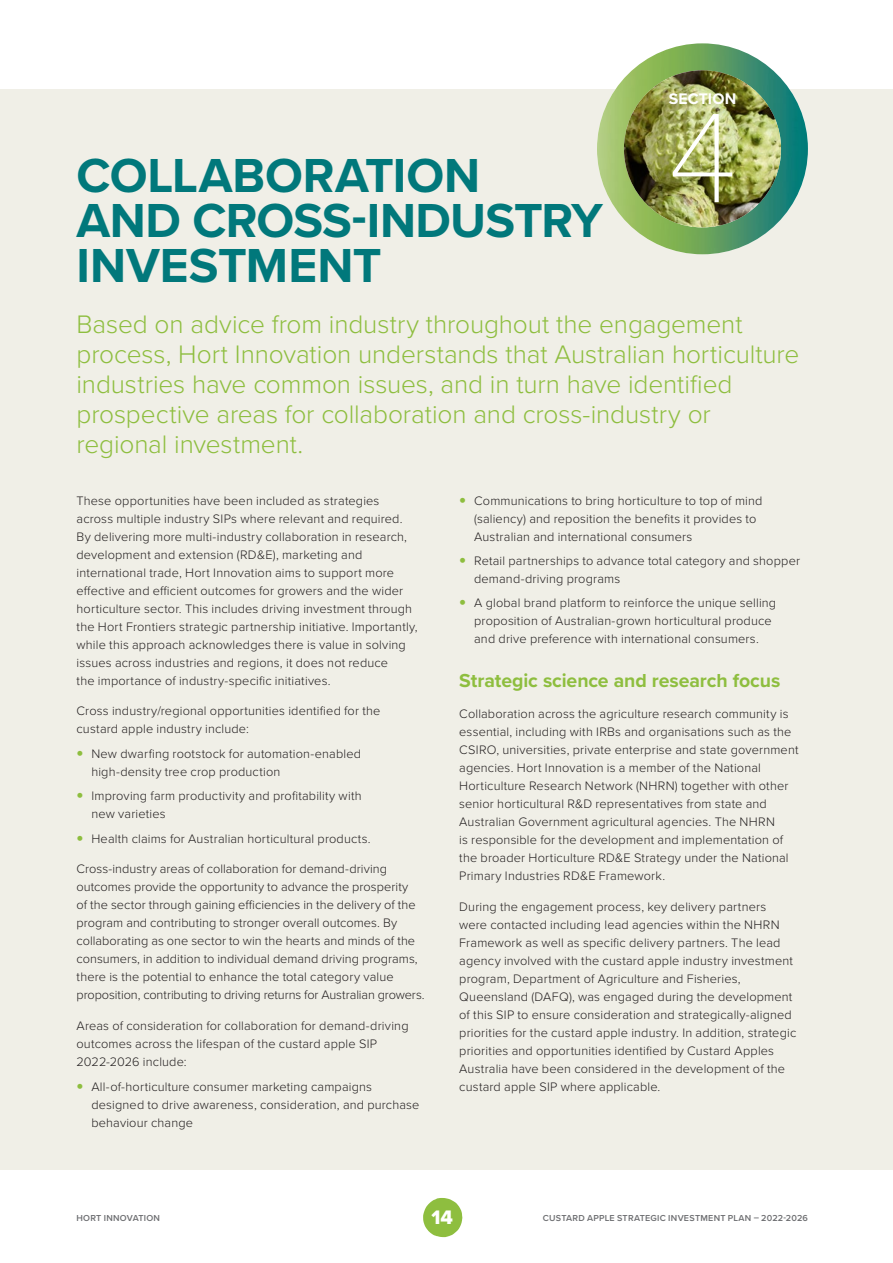
<style>
.page{position:relative;width:893px;height:1263px;background:#fff}
.page>*{position:absolute;margin:0;border:0;box-sizing:border-box;transform-origin:0 0}
.t1{font:100 132.15px "Proxima Nova T";color:#fff}
.t2{font:700 49.5px/45px "Proxima Nova";letter-spacing:-.01em;color:#01787b}
.t3{font:300 26.25px/30px "Proxima Nova";letter-spacing:-.005em;color:#8ebe3f}
.t4{font:20.25px "Proxima Nova Extrabld";color:#fff}
.t5{font:700 19.5px "Proxima Nova";letter-spacing:-.005em;color:#8ebe3f}
.t6{font:700 15.9px "Proxima Nova";letter-spacing:.01em;color:#fff}
.t7{font:300 12.75px/18px "Proxima Nova";letter-spacing:.01em;color:#231f20}
.t8{font:600 9px "Proxima Nova";letter-spacing:.025em;color:#6d6e71}
</style>
<div class="page">
<div style="left:0;top:89px;width:893px;height:1080px;background:#f0efe7"></div>
<img style="left:597px;top:43px;width:211px;height:211px;border-radius:105px">
<img style="left:624px;top:70px;width:157px;height:157px;border-radius:79px">
<svg style="left:423px;top:1198px;width:39px;height:39px"></svg>
<p class="t6" style="left:669px;top:87px;width:69px">SECTION</p>
<h1 class="t1" style="left:668px;top:60px;width:71px">4</h1>
<h2 class="t2" style="left:77px;top:152px;width:405px">COLLABORATION</h2>
<h2 class="t2" style="left:77px;top:197px;width:528px">AND CROSS-INDUSTRY<br>INVESTMENT</h2>
<p class="t3" style="left:77px;top:307px;width:724px">Based on advice from industry throughout the engagement process, Hort Innovation understands that Australian horticulture industries have common issues, and in turn have identified prospective areas for collaboration and cross-industry or regional investment.</p>
<p class="t7" style="left:77px;top:491px;width:343px">These opportunities have been included as strategies across multiple industry SIPs where relevant and required.<br>By delivering more multi-industry collaboration in research, development and extension (RD&amp;E), marketing and international trade, Hort Innovation aims to support more effective and efficient outcomes for growers and the wider horticulture sector. This includes driving investment through the Hort Frontiers strategic partnership initiative. Importantly, while this approach acknowledges there is value in solving issues across industries and regions, it does not reduce<br>the importance of industry-specific initiatives.</p>
<p class="t7" style="left:77px;top:701px;width:305px">Cross industry/regional opportunities identified for the custard apple industry include:</p>
<p class="t7" style="left:91px;top:744px;width:271px">New dwarfing rootstock for automation-enabled high‑density tree crop production</p>
<p class="t7" style="left:91px;top:786px;width:272px">Improving farm productivity and profitability with new varieties</p>
<p class="t7" style="left:91px;top:829px;width:281px">Health claims for Australian horticultural products.</p>
<p class="t7" style="left:77px;top:859px;width:350px">Cross-industry areas of collaboration for demand-driving outcomes provide the opportunity to advance the prosperity<br>of the sector through gaining efficiencies in the delivery of the program and contributing to stronger overall outcomes. By collaborating as one sector to win the hearts and minds of the consumers, in addition to individual demand driving programs, there is the potential to enhance the total category value proposition, contributing to driving returns for Australian growers.</p>
<p class="t7" style="left:77px;top:1016px;width:334px">Areas of consideration for collaboration for demand-driving outcomes across the lifespan of the custard apple SIP<br>2022‑2026 include:</p>
<p class="t7" style="left:91px;top:1076px;width:329px">All-of-horticulture consumer marketing campaigns designed to drive awareness, consideration, and purchase behaviour change</p>
<p class="t7" style="left:474px;top:491px;width:290px">Communications to bring horticulture to top of mind (saliency) and reposition the benefits it provides to<br>Australian and international consumers</p>
<p class="t7" style="left:474px;top:551px;width:327px">Retail partnerships to advance total category and shopper demand-driving programs</p>
<p class="t7" style="left:474px;top:593px;width:304px">A global brand platform to reinforce the unique selling proposition of Australian-grown horticultural produce and drive preference with international consumers.</p>
<h3 class="t5" style="left:459px;top:666px;width:323px">Strategic science and research focus</h3>
<p class="t7" style="left:459px;top:704px;width:341px">Collaboration across the agriculture research community is essential, including with IRBs and organisations such as the CSIRO, universities, private enterprise and state government agencies. Hort Innovation is a member of the National Horticulture Research Network (NHRN) together with other senior horticultural R&amp;D representatives from state and Australian Government agricultural agencies. The NHRN<br>is responsible for the development and implementation of the broader Horticulture RD&amp;E Strategy under the National Primary Industries RD&amp;E Framework.</p>
<p class="t7" style="left:459px;top:897px;width:339px">During the engagement process, key delivery partners were contacted including lead agencies within the NHRN Framework as well as specific delivery partners. The lead agency involved with the custard apple industry investment program, Department of Agriculture and Fisheries, Queensland (DAFQ), was engaged during the development of this SIP to ensure consideration and strategically-aligned priorities for the custard apple industry. In addition, strategic priorities and opportunities identified by Custard Apples Australia have been considered in the development of the custard apple SIP where applicable.</p>
<p class="t8" style="left:77px;top:1212px;width:85px">HORT INNOVATION</p>
<h3 class="t4" style="left:432px;top:1202px;width:23px">14</h3>
<p class="t8" style="left:543px;top:1212px;width:267px">CUSTARD APPLE STRATEGIC INVESTMENT PLAN – 2022-2026</p>
</div>
